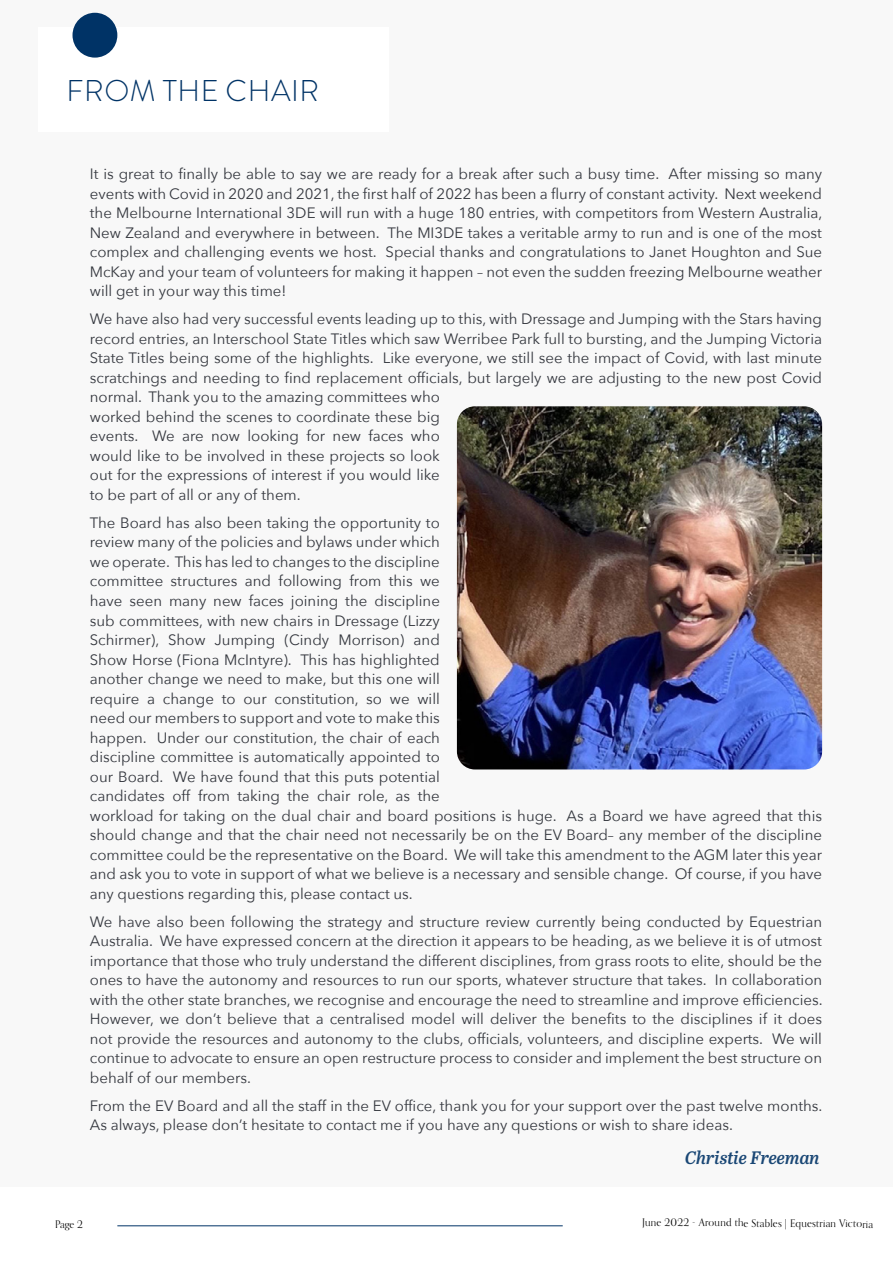
<style>
.page{position:relative;width:893px;height:1263px;background:#fff}
.page>*{position:absolute;margin:0;border:0;box-sizing:border-box;transform-origin:0 0}
.t1{font:300 30px "Brandon Grotesque";letter-spacing:.02em;color:#036}
.t2{font:italic 18px "Abril Titling Sb";color:#1a4775}
.t3{font:15px/19.5px "Avenir Next";color:#34373e}
.t4{font:10.5px "Orpheus Pro";color:#000}
</style>
<div class="page">
<hr style="left:117px;top:1225px;width:446px;height:1px;background:#036">
<div style="left:0;top:0;width:893px;height:1186px;background:#f8f8f8"></div>
<div style="left:38px;top:27px;width:351px;height:105px;background:#fff"></div>
<div style="left:73px;top:13px;width:44px;height:45px;background:#036;border-radius:50%"></div>
<img style="left:457px;top:406px;width:365px;height:363px">
<h1 class="t1" style="left:66px;top:71px;width:254px">FROM THE CHAIR</h1>
<p class="t3" style="left:90px;top:164px;width:734px;text-align:justify">It is great to finally be able to say we are ready for a break after such a busy time. After missing so many events with Covid in 2020 and 2021, the first half of 2022 has been a flurry of constant activity. Next weekend the Melbourne International 3DE will run with a huge 180 entries, with competitors from Western Australia, New Zealand and everywhere in between. The MI3DE takes a veritable army to run and is one of the most complex and challenging events we host. Special thanks and congratulations to Janet Houghton and Sue McKay and your team of volunteers for making it happen – not even the sudden freezing Melbourne weather will get in your way this time!</p>
<p class="t3" style="left:90px;top:309px;width:734px">We have also had very successful events leading up to this, with Dressage and Jumping with the Stars having record entries, an Interschool State Titles which saw Werribee Park full to bursting, and the Jumping Victoria State Titles being some of the highlights. Like everyone, we still see the impact of Covid, with last minute scratchings and needing to find replacement officials, but largely we are adjusting to the new post Covid normal. Thank you to the amazing committees who<br>worked behind the scenes to coordinate these big<br>events. We are now looking for new faces who<br>would like to be involved in these projects so look<br>out for the expressions of interest if you would like<br>to be part of all or any of them.</p>
<p class="t3" style="left:90px;top:512px;width:734px">The Board has also been taking the opportunity to<br>review many of the policies and bylaws under which<br>we operate. This has led to changes to the discipline<br>committee structures and following from this we<br>have seen many new faces joining the discipline<br>sub committees, with new chairs in Dressage (Lizzy<br>Schirmer), Show Jumping (Cindy Morrison) and<br>Show Horse (Fiona McIntyre). This has highlighted<br>another change we need to make, but this one will<br>require a change to our constitution, so we will<br>need our members to support and vote to make this<br>happen. Under our constitution, the chair of each<br>discipline committee is automatically appointed to<br>our Board. We have found that this puts potential<br>candidates off from taking the chair role, as the<br>workload for taking on the dual chair and board positions is huge. As a Board we have agreed that this should change and that the chair need not necessarily be on the EV Board– any member of the discipline committee could be the representative on the Board. We will take this amendment to the AGM later this year and ask you to vote in support of what we believe is a necessary and sensible change. Of course, if you have any questions regarding this, please contact us.</p>
<p class="t3" style="left:90px;top:911px;width:734px;text-align:justify">We have also been following the strategy and structure review currently being conducted by Equestrian Australia. We have expressed concern at the direction it appears to be heading, as we believe it is of utmost importance that those who truly understand the different disciplines, from grass roots to elite, should be the ones to have the autonomy and resources to run our sports, whatever structure that takes. In collaboration with the other state branches, we recognise and encourage the need to streamline and improve efficiencies.<br>However, we don’t believe that a centralised model will deliver the benefits to the disciplines if it does not provide the resources and autonomy to the clubs, officials, volunteers, and discipline experts. We will continue to advocate to ensure an open restructure process to consider and implement the best structure on behalf of our members.</p>
<p class="t3" style="left:90px;top:1095px;width:734px">From the EV Board and all the staff in the EV office, thank you for your support over the past twelve months.<br>As always, please don’t hesitate to contact me if you have any questions or wish to share ideas.</p>
<p class="t4" style="left:55px;top:1218px;width:29px">Page 2</p>
<p class="t2" style="left:685px;top:1144px;width:136px">Christie Freeman</p>
<p class="t4" style="left:642px;top:1214px;width:232px;rotate:1deg">June 2022 - Around the Stables | Equestrian Victoria</p>
</div>
